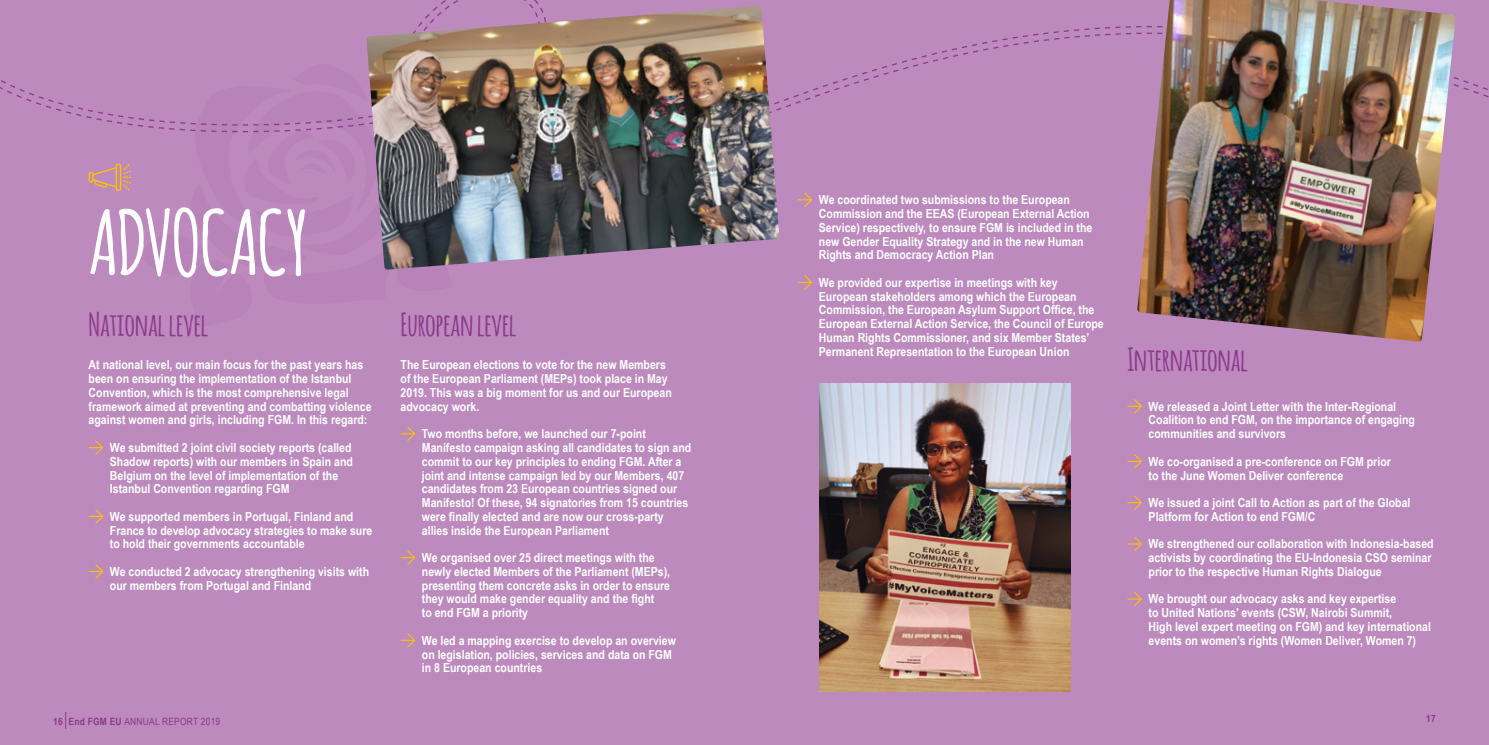
<style>
.page{position:relative;width:1489px;height:745px;background:#fff}
.page>*{position:absolute;margin:0;border:0;box-sizing:border-box;transform-origin:0 0}
.t1{font:700 31.25px "Amatic";color:#8e388d}
.t2{font:700 12.5px/13.8px "Arial Narrow";color:#fff}
.t3{font:10px "Arial Narrow";letter-spacing:.02em;color:#8e388d}
.t4{font:700 10px "Arial Narrow";color:#8e388d}
.s1{font-weight:700}
</style>
<div class="page">
<div style="left:0;top:0;width:1488px;height:744px;background:#bc8abd"></div>
<svg style="left:89px;top:440px;width:14px;height:14px"></svg>
<svg style="left:89px;top:509px;width:14px;height:14px"></svg>
<svg style="left:89px;top:564px;width:14px;height:14px"></svg>
<svg style="left:400px;top:426px;width:15px;height:14px"></svg>
<svg style="left:400px;top:550px;width:15px;height:14px"></svg>
<svg style="left:400px;top:633px;width:15px;height:14px"></svg>
<svg style="left:797px;top:275px;width:15px;height:14px"></svg>
<img style="left:576px;top:6px;width:203px;height:249px">
<img style="left:1137px;top:0;width:318px;height:341px">
<svg style="left:1127px;top:399px;width:14px;height:14px"></svg>
<svg style="left:1127px;top:454px;width:14px;height:14px"></svg>
<svg style="left:1127px;top:495px;width:14px;height:14px"></svg>
<svg style="left:1127px;top:536px;width:14px;height:14px"></svg>
<svg style="left:1127px;top:592px;width:14px;height:13px"></svg>
<svg style="left:65px;top:712px;width:1px;height:16px"></svg>
<svg style="left:0;top:0;width:576px;height:278px"></svg>
<img style="left:819px;top:383px;width:251px;height:308px">
<h1 class="t1" style="left:89px;top:302px;width:121px">National level</h1>
<p class="t2" style="left:89px;top:357px;width:284px">At national level, our main focus for the past years has been on ensuring the implementation of the Istanbul Convention, which is the most comprehensive legal framework aimed at preventing and combatting violence against women and girls, including FGM. In this regard:</p>
<p class="t2" style="left:110px;top:440px;width:244px">We submitted 2 joint civil society reports (called Shadow reports) with our members in Spain and Belgium on the level of implementation of the Istanbul Convention regarding FGM</p>
<p class="t2" style="left:110px;top:508px;width:264px">We supported members in Portugal, Finland and<br>France to develop advocacy strategies to make sure to hold their governments accountable</p>
<p class="t2" style="left:110px;top:563px;width:261px">We conducted 2 advocacy strengthening visits with our members from Portugal and Finland</p>
<h1 class="t1" style="left:400px;top:302px;width:117px">European level</h1>
<p class="t2" style="left:400px;top:357px;width:273px">The European elections to vote for the new Members of the European Parliament (MEPs) took place in May 2019. This was a big moment for us and our European advocacy work.</p>
<p class="t2" style="left:422px;top:426px;width:271px">Two months before, we launched our 7-point Manifesto campaign asking all candidates to sign and commit to our key principles to ending FGM. After a joint and intense campaign led by our Members, 407 candidates from 23 European countries signed our Manifesto! Of these, 94 signatories from 15 countries were finally elected and are now our cross-party allies inside the European Parliament</p>
<p class="t2" style="left:422px;top:550px;width:250px">We organised over 25 direct meetings with the newly elected Members of the Parliament (MEPs), presenting them concrete asks in order to ensure they would make gender equality and the fight<br>to end FGM a priority</p>
<p class="t2" style="left:422px;top:632px;width:255px">We led a mapping exercise to develop an overview on legislation, policies, services and data on FGM in 8 European countries</p>
<p class="t2" style="left:819px;top:192px;width:275px">We coordinated two submissions to the European Commission and the EEAS (European External Action Service) respectively, to ensure FGM is included in the new Gender Equality Strategy and in the new Human Rights and Democracy Action Plan</p>
<p class="t2" style="left:819px;top:275px;width:286px">We provided our expertise in meetings with key European stakeholders among which the European Commission, the European Asylum Support Office, the European External Action Service, the Council of Europe Human Rights Commissioner, and six Member States’ Permanent Representation to the European Union</p>
<h1 class="t1" style="left:1127px;top:337px;width:122px">International</h1>
<p class="t2" style="left:1148px;top:398px;width:268px">We released a Joint Letter with the Inter-Regional<br>Coalition to end FGM, on the importance of engaging communities and survivors</p>
<p class="t2" style="left:1148px;top:453px;width:244px">We co-organised a pre-conference on FGM prior to the June Women Deliver conference</p>
<p class="t2" style="left:1148px;top:495px;width:263px">We issued a joint Call to Action as part of the Global<br>Platform for Action to end FGM/C</p>
<p class="t2" style="left:1148px;top:536px;width:286px">We strengthened our collaboration with Indonesia-based activists by coordinating the EU-Indonesia CSO seminar prior to the respective Human Rights Dialogue</p>
<p class="t2" style="left:1148px;top:591px;width:284px">We brought our advocacy asks and key expertise<br>to United Nations’ events (CSW, Nairobi Summit,<br>High level expert meeting on FGM) and key international events on women’s rights (Women Deliver, Women 7)</p>
<p class="t3" style="left:53px;top:713px;width:169px"><span class="s1">16 End FGM EU</span> ANNUAL REPORT 2019</p>
<p class="t4" style="left:1425px;top:710px;width:11px">17</p>
</div>
